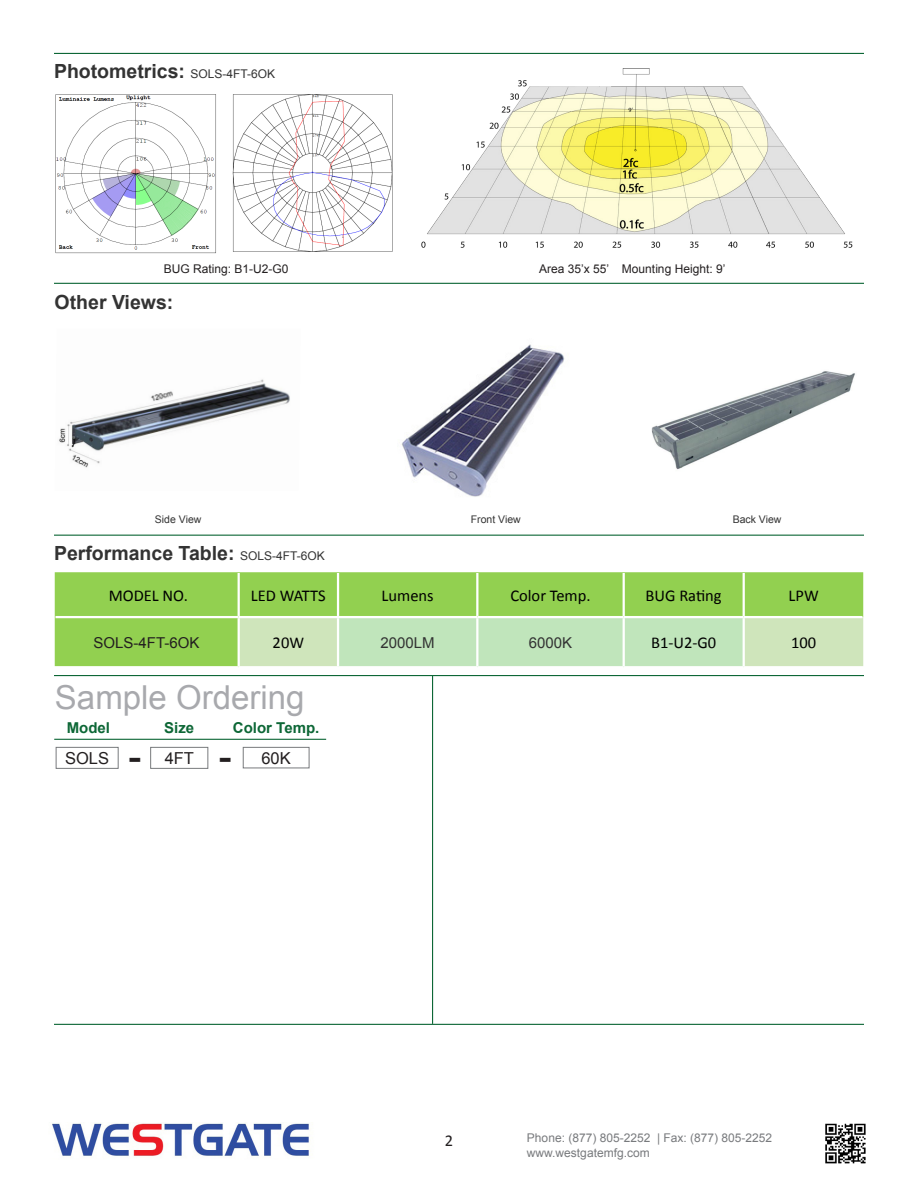
<style>
.page{position:relative;width:918px;height:1188px;background:#fff}
.page>*{position:absolute;margin:0;border:0;box-sizing:border-box;transform-origin:0 0}
.t1{font:33px "Arial";color:#a8a9ad}
.t2{font:700 28.5px "Verdana";color:#231f20}
.t3{font:700 19.5px "Arial";color:#333}
.t4{font:16.5px "Calibri";color:#000}
.t5{font:16.5px "Arial";color:#231f20}
.t6{font:16.5px "Calibri";color:#231f20}
.t7{font:700 15px "Arial";color:#0d6736}
.t8{font:15px "Arial";color:#231f20}
.t9{font:15px "Arial";color:#323332}
.t10{font:15px "Arial";color:#333}
.t11{font:12px "Arial";color:#787a7d}
.t12{font:12px "Arial";color:#231f20}
.t13{font:10.5px "Arial";color:#333}
.s1{font-weight:400;font-size:12px}
</style>
<div class="page">
<hr style="left:54px;top:535px;width:810px;height:1px;background:#0d6736">
<hr style="left:432px;top:675px;width:1px;height:349px;background:#0d6736">
<hr style="left:54px;top:53px;width:810px;height:1px;background:#0d6736">
<hr style="left:54px;top:283px;width:810px;height:1px;background:#0d6736">
<div style="left:55px;top:572px;width:808px;height:94px;background:#92d050"></div>
<svg style="left:240px;top:618px;width:623px;height:48px;background:#c5e5bb"></svg>
<hr style="left:238px;top:573px;width:2px;height:43px;background:#fff">
<hr style="left:337px;top:573px;width:2px;height:43px;background:#fff">
<hr style="left:476px;top:573px;width:2px;height:43px;background:#fff">
<hr style="left:623px;top:573px;width:2px;height:43px;background:#fff">
<hr style="left:743px;top:573px;width:2px;height:43px;background:#fff">
<hr style="left:238px;top:618px;width:2px;height:48px;background:#fff">
<hr style="left:337px;top:618px;width:2px;height:48px;background:#fff">
<hr style="left:476px;top:618px;width:2px;height:48px;background:#fff">
<hr style="left:623px;top:618px;width:2px;height:48px;background:#fff">
<hr style="left:743px;top:618px;width:2px;height:48px;background:#fff">
<hr style="left:56px;top:616px;width:183px;height:2px;background:#fff">
<hr style="left:239px;top:616px;width:99px;height:2px;background:#fff">
<hr style="left:338px;top:616px;width:139px;height:2px;background:#fff">
<hr style="left:477px;top:616px;width:147px;height:2px;background:#fff">
<hr style="left:624px;top:616px;width:120px;height:2px;background:#fff">
<hr style="left:744px;top:616px;width:119px;height:2px;background:#fff">
<hr style="left:54px;top:675px;width:810px;height:1px;background:#0d6736">
<hr style="left:54px;top:1024px;width:810px;height:1px;background:#0d6736">
<img style="left:52px;top:1123px;width:257px;height:34px">
<img style="left:825px;top:1123px;width:41px;height:41px">
<img style="left:59px;top:379px;width:231px;height:89px">
<div style="left:56px;top:747px;width:63px;height:22px;border:1px solid #787a7d"></div>
<div style="left:150px;top:747px;width:58px;height:22px;border:1px solid #787a7d"></div>
<hr style="left:54px;top:739px;width:272px;height:1px;background:#0d6736">
<div style="left:243px;top:747px;width:66px;height:21px;border:1px solid #787a7d"></div>
<img style="left:232px;top:94px;width:161px;height:158px">
<img style="left:55px;top:94px;width:161px;height:160px">
<img style="left:421px;top:68px;width:432px;height:180px">
<img style="left:401px;top:344px;width:164px;height:153px">
<img style="left:651px;top:371px;width:204px;height:99px">
<p class="t3" style="left:54px;top:58px;width:223px">Photometrics: <span class="s1">SOLS-4FT-6OK</span></p>
<p class="t12" style="left:164px;top:261px;width:126px">BUG Rating: B1-U2-G0</p>
<p class="t12" style="left:539px;top:261px;width:188px">Area 35’x 55’ Mounting Height: 9’</p>
<p class="t3" style="left:55px;top:289px;width:120px">Other Views:</p>
<p class="t13" style="left:155px;top:512px;width:48px">Side View</p>
<p class="t13" style="left:471px;top:512px;width:51px">Front View</p>
<p class="t13" style="left:733px;top:512px;width:50px">Back View</p>
<p class="t3" style="left:54px;top:540px;width:272px">Performance Table: <span class="s1">SOLS-4FT-6OK</span></p>
<p class="t4" style="left:109px;top:585px;width:81px">MODEL NO.</p>
<p class="t4" style="left:251px;top:585px;width:76px">LED WATTS</p>
<p class="t4" style="left:382px;top:585px;width:54px">Lumens</p>
<p class="t4" style="left:510px;top:585px;width:82px">Color Temp.</p>
<p class="t4" style="left:646px;top:585px;width:78px">BUG Rating</p>
<p class="t4" style="left:789px;top:585px;width:32px">LPW</p>
<p class="t8" style="left:94px;top:633px;width:107px">SOLS-4FT-6OK</p>
<p class="t4" style="left:273px;top:633px;width:33px">20W</p>
<p class="t9" style="left:381px;top:633px;width:56px">2000LM</p>
<p class="t10" style="left:529px;top:633px;width:45px">6000K</p>
<p class="t4" style="left:651px;top:633px;width:67px">B1-U2-G0</p>
<p class="t4" style="left:791px;top:633px;width:27px">100</p>
<p class="t1" style="left:55px;top:676px;width:251px">Sample Ordering</p>
<p class="t5" style="left:65px;top:747px;width:46px">SOLS</p>
<p class="t5" style="left:165px;top:747px;width:31px">4FT</p>
<p class="t7" style="left:67px;top:718px;width:45px">Model</p>
<p class="t7" style="left:164px;top:718px;width:32px">Size</p>
<p class="t7" style="left:233px;top:718px;width:88px">Color Temp.</p>
<p class="t2" style="left:128px;top:740px;width:15px">-</p>
<p class="t2" style="left:219px;top:740px;width:15px">-</p>
<p class="t5" style="left:261px;top:747px;width:31px">60K</p>
<p class="t6" style="left:445px;top:1131px;width:10px">2</p>
<p class="t11" style="left:527px;top:1130px;width:247px">Phone: (877) 805-2252 | Fax: (877) 805-2252</p>
<p class="t11" style="left:527px;top:1145px;width:124px">www.westgatemfg.com</p>
</div>
